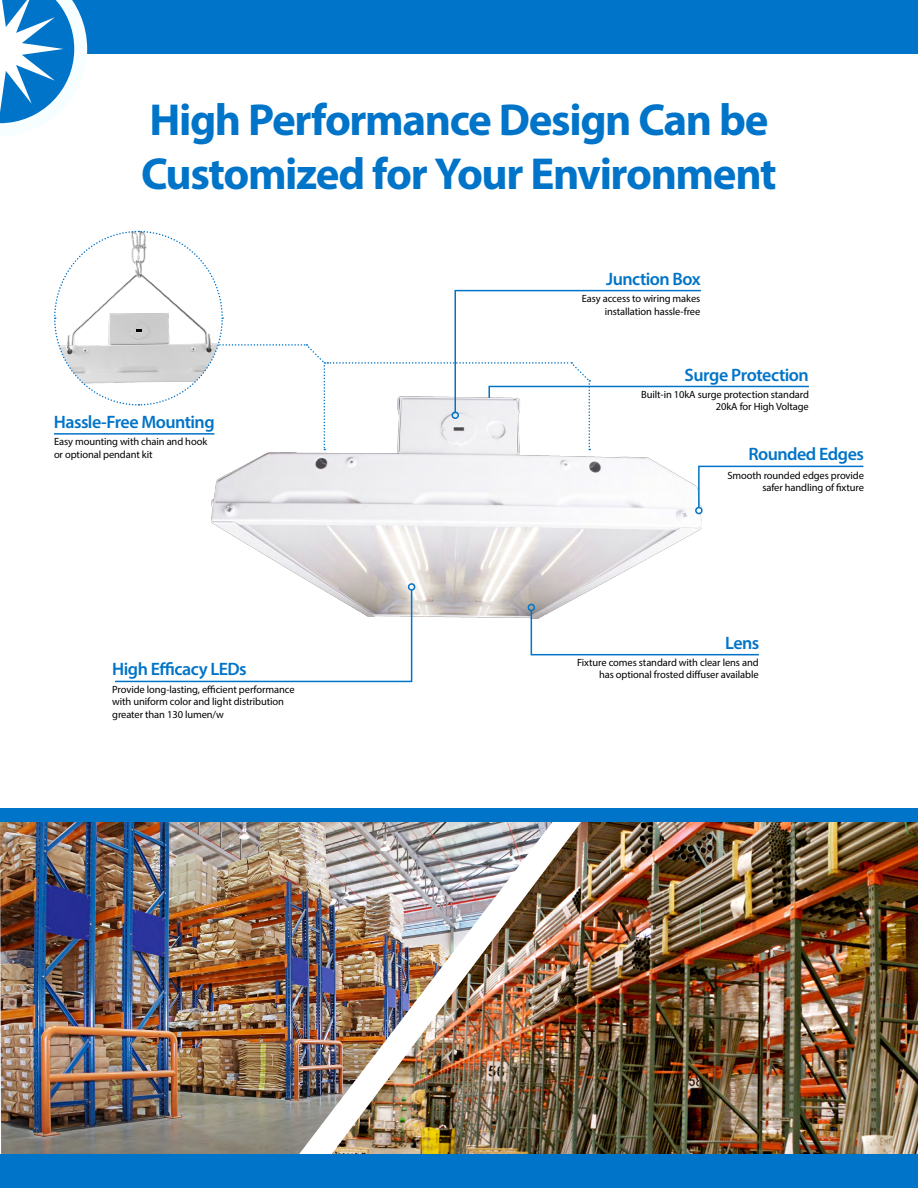
<style>
.page{position:relative;width:918px;height:1188px;background:#fff}
.page>*{position:absolute;margin:0;border:0;box-sizing:border-box;transform-origin:0 0}
.t1{font:700 45px/54px "Myriad Pro";letter-spacing:-.03em;color:#0074c8}
.t2{font:600 18px "Myriad Pro";letter-spacing:-.03em;color:#0074c8}
.t3{font:10.5px/12.6px "Myriad Pro";letter-spacing:-.01em;color:#000;text-align:right}
</style>
<div class="page">
<img style="left:556px;top:821px;width:362px;height:333px">
<img style="left:0;top:821px;width:556px;height:333px">
<img style="left:212px;top:450px;width:489px;height:168px">
<svg style="left:115px;top:588px;width:298px;height:95px"></svg>
<div style="left:408px;top:583px;width:7px;height:8px;border:2px solid #0074c8;border-radius:50%"></div>
<svg style="left:697px;top:465px;width:167px;height:44px"></svg>
<div style="left:695px;top:507px;width:8px;height:7px;border:2px solid #0074c8;border-radius:50%"></div>
<svg style="left:530px;top:609px;width:229px;height:47px"></svg>
<div style="left:528px;top:604px;width:7px;height:7px;border:2px solid #0074c8;border-radius:50%"></div>
<svg style="left:54px;top:230px;width:755px;height:220px"></svg>
<hr style="left:54px;top:433px;width:160px;height:2px;background:#0074c8">
<div style="left:0;top:0;width:918px;height:53px;background:#0074c8"></div>
<svg style="left:0;top:0;width:87px;height:124px"></svg>
<div style="left:0;top:808px;width:918px;height:13px;background:#0074c8"></div>
<div style="left:0;top:1154px;width:918px;height:34px;background:#0074c8"></div>
<h1 class="t1" style="left:141px;top:91px;width:637px">High Performance Design Can be<br>Customized for Your Environment</h1>
<h2 class="t2" style="left:606px;top:267px;width:96px">Junction Box</h2>
<p class="t3" style="left:582px;top:292px;width:120px">Easy access to wiring makes installation hassle-free</p>
<h2 class="t2" style="left:54px;top:411px;width:162px">Hassle-Free Mounting</h2>
<p class="t3" style="left:54px;top:435px;width:155px;text-align:left">Easy mounting with chain and hook or optional pendant kit</p>
<h2 class="t2" style="left:112px;top:658px;width:136px">High Efficacy LEDs</h2>
<p class="t3" style="left:112px;top:683px;width:184px;text-align:left">Provide long-lasting, efficient performance with uniform color and light distribution greater than 130 lumen/w</p>
<h2 class="t2" style="left:685px;top:364px;width:126px">Surge Protection</h2>
<p class="t3" style="left:641px;top:388px;width:169px">Built-in 10kA surge protection standard<br>20kA for High Voltage</p>
<h2 class="t2" style="left:748px;top:443px;width:117px">Rounded Edges</h2>
<p class="t3" style="left:727px;top:469px;width:138px">Smooth rounded edges provide safer handling of fixture</p>
<h2 class="t2" style="left:725px;top:631px;width:36px">Lens</h2>
<p class="t3" style="left:577px;top:656px;width:183px">Fixture comes standard with clear lens and has optional frosted diffuser available</p>
</div>
